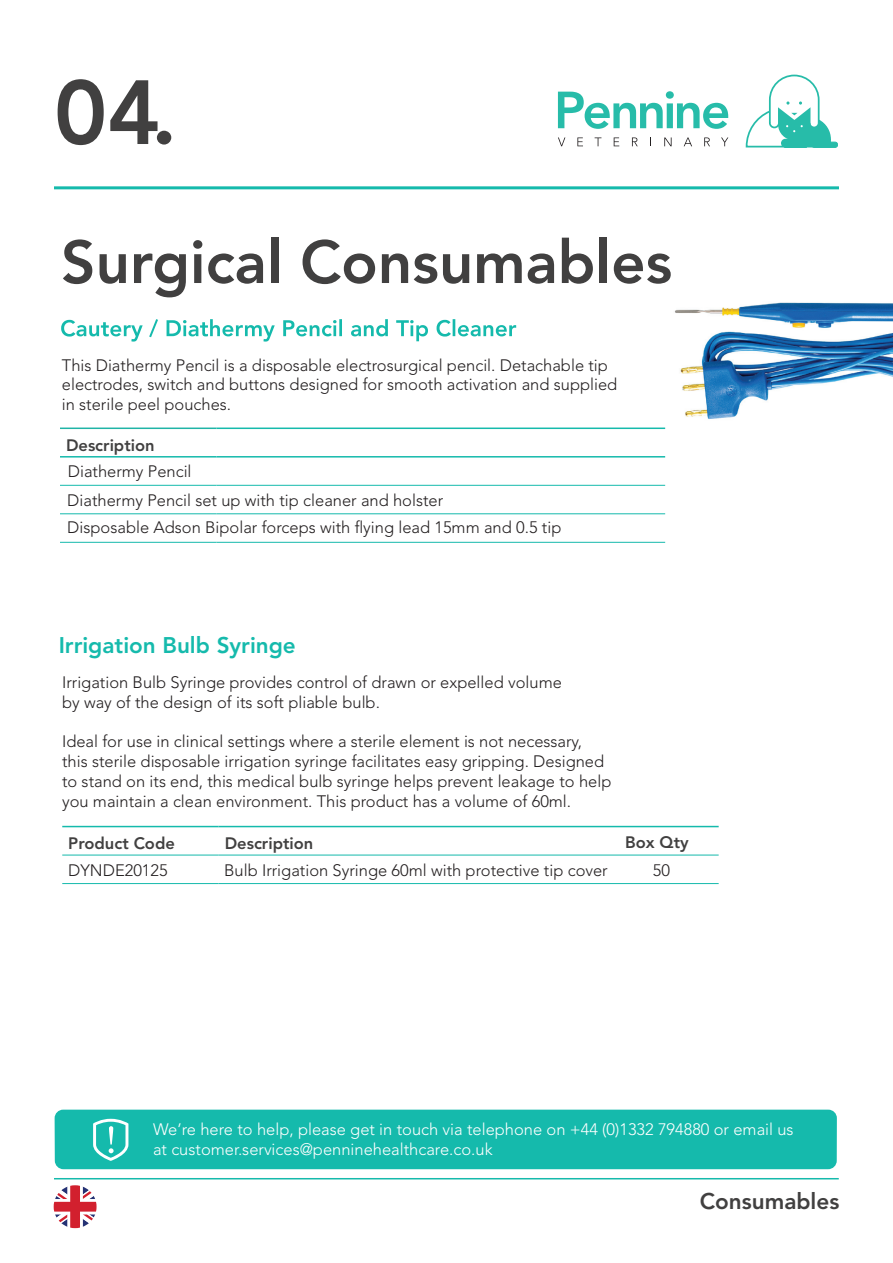
<style>
.page{position:relative;width:893px;height:1263px;background:#fff}
.page>*{position:absolute;margin:0;border:0;box-sizing:border-box;transform-origin:0 0}
.t1{font:800 90px "Avenir LT Std";color:#414040}
.t2{font:800 60px "Avenir LT Std";color:#414040}
.t3{font:800 22.5px "Avenir LT Std";color:#15baac}
.t4{font:800 22.5px "Avenir LT Std";color:#414040}
.t5{font:300 16.5px/19.8px "Avenir LT Std";color:#231f20}
.t6{font:300 16.5px/19.8px "Avenir LT Std";color:#fff}
.t7{font:800 16.5px "Avenir LT Std";color:#414040}
</style>
<div class="page">
<img style="left:675px;top:302px;width:218px;height:117px">
<hr style="left:54px;top:186px;width:785px;height:3px;background:#15baac">
<hr style="left:54px;top:1178px;width:785px;height:1px;background:#15baac">
<svg style="left:61px;top:319px;width:455px;height:23px"></svg>
<hr style="left:60px;top:427px;width:156px;height:2px;background:#1fb4a6">
<hr style="left:216px;top:427px;width:449px;height:2px;background:#15baac">
<hr style="left:60px;top:456px;width:156px;height:1px;background:#15baac">
<hr style="left:216px;top:456px;width:449px;height:1px;background:#15baac">
<hr style="left:60px;top:485px;width:156px;height:1px;background:#15baac">
<hr style="left:216px;top:485px;width:449px;height:1px;background:#15baac">
<hr style="left:60px;top:513px;width:156px;height:1px;background:#15baac">
<hr style="left:216px;top:513px;width:449px;height:1px;background:#15baac">
<hr style="left:60px;top:542px;width:156px;height:1px;background:#15baac">
<hr style="left:216px;top:542px;width:449px;height:1px;background:#15baac">
<div style="left:812px;top:142px;width:26px;height:5px;background:#27bca9;border-radius:3px"></div>
<div style="left:812px;top:142px;width:26px;height:6px;border:1px solid #27bca9;border-radius:3px"></div>
<svg style="left:745px;top:75px;width:87px;height:73px"></svg>
<svg style="left:558px;top:137px;width:7px;height:9px"></svg>
<svg style="left:577px;top:137px;width:6px;height:9px"></svg>
<svg style="left:595px;top:137px;width:6px;height:9px"></svg>
<svg style="left:614px;top:137px;width:5px;height:9px"></svg>
<svg style="left:632px;top:137px;width:6px;height:9px"></svg>
<svg style="left:664px;top:137px;width:8px;height:9px"></svg>
<svg style="left:684px;top:137px;width:8px;height:9px"></svg>
<svg style="left:704px;top:137px;width:6px;height:9px"></svg>
<svg style="left:721px;top:137px;width:7px;height:9px"></svg>
<svg style="left:558px;top:91px;width:170px;height:38px"></svg>
<div style="left:55px;top:1110px;width:782px;height:59px;background:#15baac;border-radius:9px"></div>
<svg style="left:93px;top:1119px;width:35px;height:42px"></svg>
<img style="left:53px;top:1203px;width:25px;height:26px">
<svg style="left:54px;top:1185px;width:43px;height:43px"></svg>
<hr style="left:62px;top:826px;width:157px;height:1px;background:#15baac">
<hr style="left:219px;top:826px;width:500px;height:1px;background:#15baac">
<hr style="left:62px;top:855px;width:157px;height:1px;background:#15baac">
<hr style="left:219px;top:855px;width:500px;height:1px;background:#15baac">
<hr style="left:62px;top:883px;width:157px;height:1px;background:#15baac">
<hr style="left:219px;top:883px;width:500px;height:1px;background:#15baac">
<h1 class="t1" style="left:54px;top:59px;width:125px">04.</h1>
<h2 class="t2" style="left:61px;top:227px;width:613px">Surgical Consumables</h2>
<p class="t5" style="left:62px;top:355px;width:557px">This Diathermy Pencil is a disposable electrosurgical pencil. Detachable tip electrodes, switch and buttons designed for smooth activation and supplied in sterile peel pouches.</p>
<p class="t7" style="left:66px;top:435px;width:90px">Description</p>
<p class="t5" style="left:67px;top:457px;width:377px;line-height:29.1px">Diathermy Pencil<br>Diathermy Pencil set up with tip cleaner and holster</p>
<p class="t5" style="left:67px;top:518px;width:496px">Disposable Adson Bipolar forceps with flying lead 15mm and 0.5 tip</p>
<h3 class="t3" style="left:59px;top:631px;width:239px">Irrigation Bulb Syringe</h3>
<p class="t5" style="left:62px;top:672px;width:501px">Irrigation Bulb Syringe provides control of drawn or expelled volume by way of the design of its soft pliable bulb.</p>
<p class="t5" style="left:62px;top:732px;width:551px">Ideal for use in clinical settings where a sterile element is not necessary, this sterile disposable irrigation syringe facilitates easy gripping. Designed to stand on its end, this medical bulb syringe helps prevent leakage to help you maintain a clean environment. This product has a volume of 60ml.</p>
<p class="t7" style="left:68px;top:833px;width:108px">Product Code</p>
<p class="t7" style="left:225px;top:833px;width:90px">Description</p>
<p class="t5" style="left:68px;top:860px;width:101px">DYNDE20125</p>
<p class="t5" style="left:224px;top:860px;width:385px">Bulb Irrigation Syringe 60ml with protective tip cover</p>
<p class="t7" style="left:625px;top:833px;width:65px">Box Qty</p>
<p class="t5" style="left:653px;top:860px;width:19px">50</p>
<p class="t6" style="left:153px;top:1120px;width:642px">We’re here to help, please get in touch via telephone on +44 (0)1332 794880 or email us at customer.services@penninehealthcare.co.uk</p>
<h3 class="t4" style="left:700px;top:1188px;width:141px">Consumables</h3>
</div>
